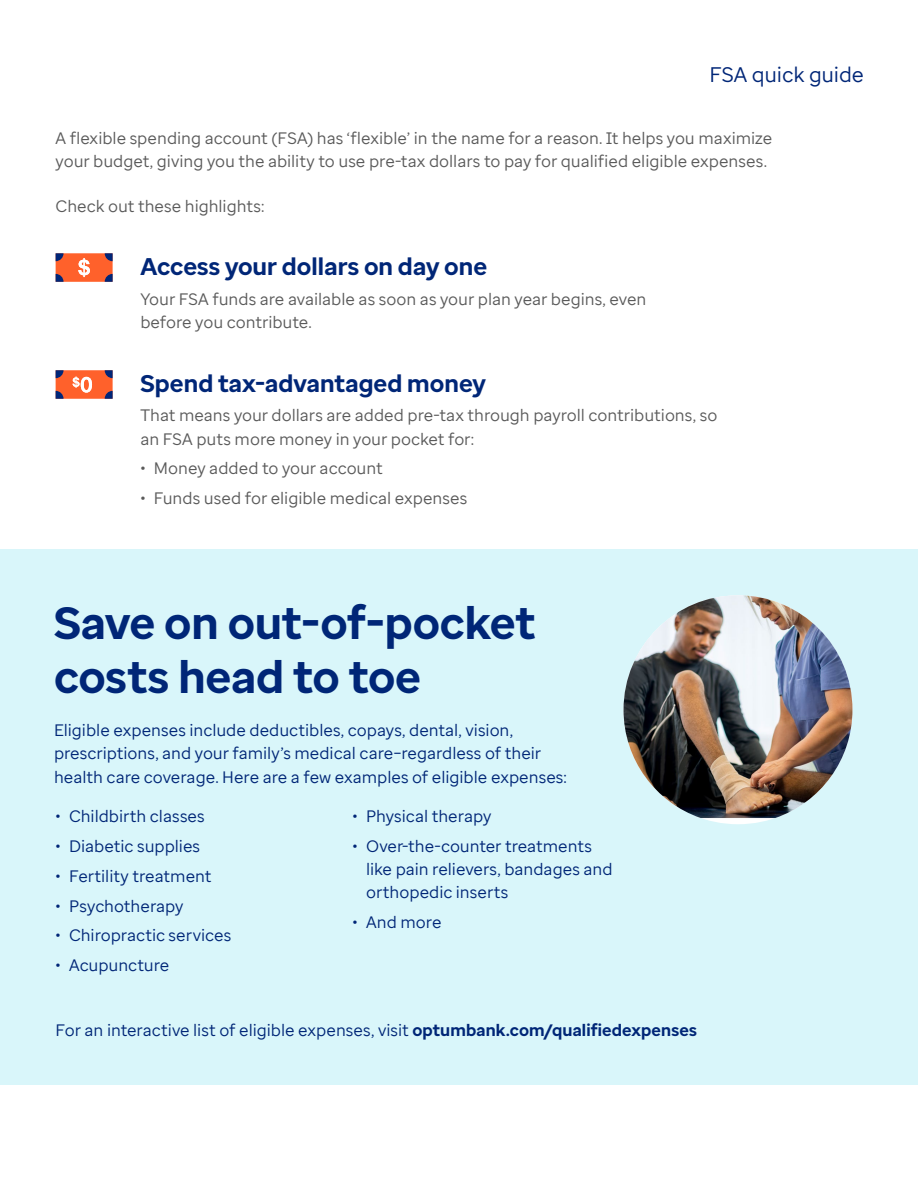
<style>
.page{position:relative;width:918px;height:1188px;background:#fff}
.page>*{position:absolute;margin:0;border:0;box-sizing:border-box;transform-origin:0 0}
.t1{font:700 45px/54px "Optum Sans";letter-spacing:-.005em;color:#002677}
.t2{font:700 24px "Optum Sans";color:#002677}
.t3{font:21px "Optum Sans";letter-spacing:-.01em;color:#002677}
.t4{font:16.5px/23.1px "Optum Sans";color:#002677}
.t5{font:16.5px/23.1px "Optum Sans";color:#5a5a5a}
.s1{font-weight:700}
</style>
<div class="page">
<div style="left:0;top:549px;width:918px;height:536px;background:#d9f6fa"></div>
<img style="left:624px;top:595px;width:228px;height:223px">
<svg style="left:56px;top:253px;width:57px;height:29px;background:#e16948"></svg>
<svg style="left:56px;top:370px;width:57px;height:29px;background:#e16c4b"></svg>
<p class="t3" style="left:709px;top:61px;width:156px">FSA quick guide</p>
<p class="t5" style="left:56px;top:127px;width:718px">A flexible spending account (FSA) has ‘flexible’ in the name for a reason. It helps you maximize your budget, giving you the ability to use pre-tax dollars to pay for qualified eligible expenses.</p>
<p class="t5" style="left:56px;top:195px;width:210px">Check out these highlights:</p>
<h2 class="t2" style="left:140px;top:251px;width:348px">Access your dollars on day one</h2>
<p class="t5" style="left:140px;top:287px;width:508px">Your FSA funds are available as soon as your plan year begins, even before you contribute.</p>
<h2 class="t2" style="left:140px;top:367px;width:347px">Spend tax-advantaged money</h2>
<p class="t5" style="left:140px;top:404px;width:578px">That means your dollars are added pre-tax through payroll contributions, so an FSA puts more money in your pocket for:</p>
<p class="t5" style="left:140px;top:457px;width:244px">• Money added to your account</p>
<p class="t5" style="left:140px;top:487px;width:329px">• Funds used for eligible medical expenses</p>
<h1 class="t1" style="left:54px;top:596px;width:483px">Save on out-of-pocket costs head to toe</h1>
<p class="t4" style="left:54px;top:719px;width:515px">Eligible expenses include deductibles, copays, dental, vision, prescriptions, and your family’s medical care–regardless of their health care coverage. Here are a few examples of eligible expenses:</p>
<p class="t4" style="left:56px;top:805px;width:151px">• Childbirth classes</p>
<p class="t4" style="left:56px;top:834px;width:146px">• Diabetic supplies</p>
<p class="t4" style="left:56px;top:864px;width:157px">• Fertility treatment</p>
<p class="t4" style="left:56px;top:894px;width:129px">• Psychotherapy</p>
<p class="t4" style="left:56px;top:924px;width:177px">• Chiropractic services</p>
<p class="t4" style="left:56px;top:954px;width:115px">• Acupuncture</p>
<p class="t4" style="left:353px;top:805px;width:140px">• Physical therapy</p>
<p class="t4" style="left:366px;top:834px;width:248px;text-indent:-13px">• Over-the-counter treatments like pain relievers, bandages and orthopedic inserts</p>
<p class="t4" style="left:353px;top:910px;width:90px">• And more</p>
<p class="t4" style="left:56px;top:1019px;width:643px">For an interactive list of eligible expenses, visit <span class="s1">optumbank.com/qualifiedexpenses</span></p>
</div>
